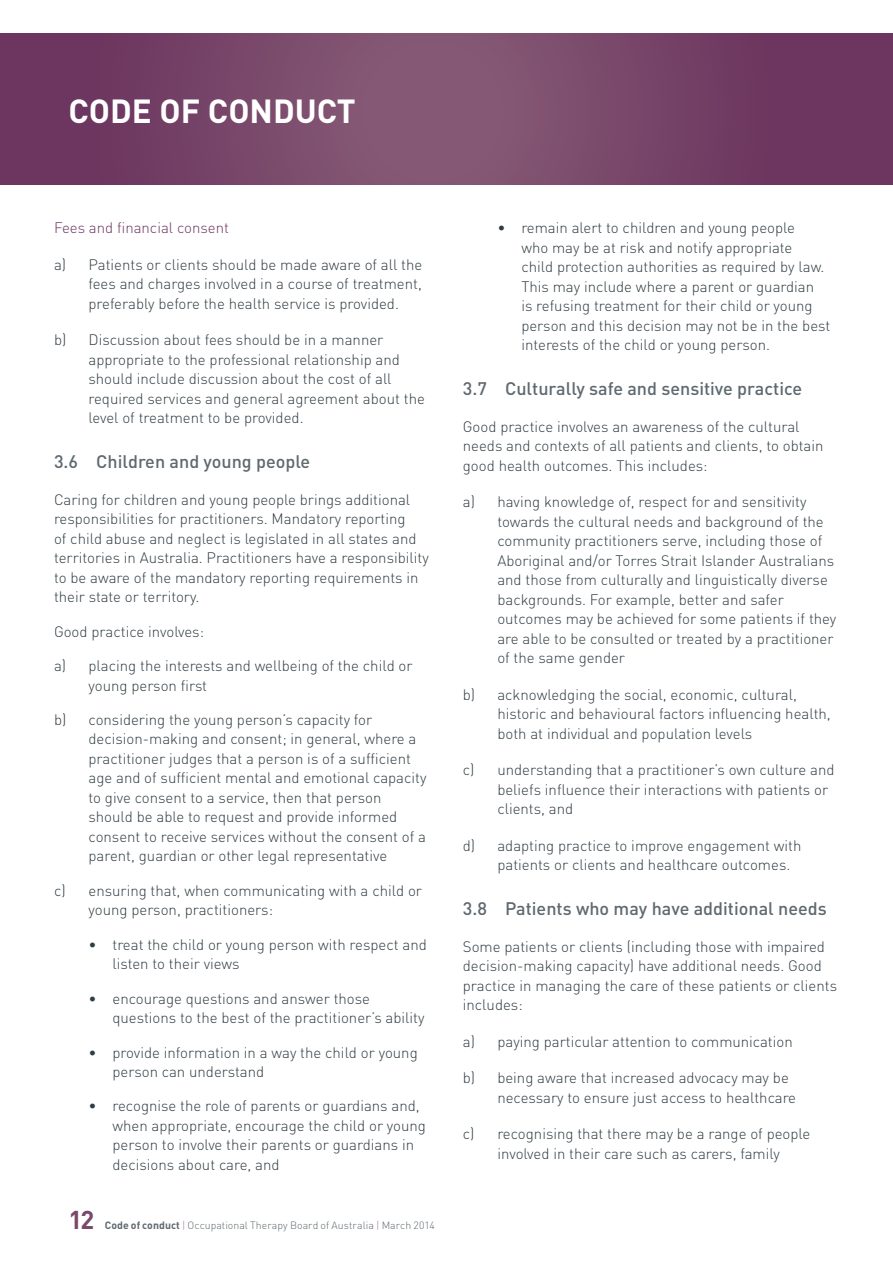
<style>
.page{position:relative;width:893px;height:1263px;background:#fff}
.page>*{position:absolute;margin:0;border:0;box-sizing:border-box;transform-origin:0 0}
.t1{font:700 33px "DIN";color:#fff}
.t2{font:700 25.5px "DIN";color:#79496a}
.t3{font:500 18px "DIN";color:#5f696f}
.t4{font:300 15px/19.5px "DIN";color:#303c42}
.t5{font:300 15px "DIN";color:#6c3660}
.t6{font:300 10.5px "DIN";color:#5f696f}
.s1{font-weight:700}
.s2{color:#a17f97}
</style>
<div class="page">
<svg style="left:0;top:34px;width:893px;height:150px;background:#764568"></svg>
<h1 class="t1" style="left:68px;top:90px;width:289px">CODE OF CONDUCT</h1>
<p class="t5" style="left:54px;top:219px;width:176px">Fees and financial consent</p>
<p class="t4" style="left:88px;top:254px;width:335px;text-align:justify;text-indent:-34px">a) Patients or clients should be made aware of all the fees and charges involved in a course of treatment, preferably before the health service is provided.</p>
<p class="t4" style="left:88px;top:330px;width:338px;text-indent:-34px">b) Discussion about fees should be in a manner appropriate to the professional relationship and should include discussion about the cost of all required services and general agreement about the level of treatment to be provided.</p>
<p class="t3" style="left:54px;top:450px;width:258px">3.6 Children and young people</p>
<p class="t4" style="left:54px;top:489px;width:376px">Caring for children and young people brings additional responsibilities for practitioners. Mandatory reporting<br>of child abuse and neglect is legislated in all states and territories in Australia. Practitioners have a responsibility to be aware of the mandatory reporting requirements in their state or territory.</p>
<p class="t4" style="left:54px;top:621px;width:152px">Good practice involves:</p>
<p class="t4" style="left:88px;top:656px;width:326px;text-indent:-34px">a) placing the interests and wellbeing of the child or young person first</p>
<p class="t4" style="left:88px;top:710px;width:340px;text-indent:-34px">b) considering the young person’s capacity for decision-making and consent; in general, where a practitioner judges that a person is of a sufficient age and of sufficient mental and emotional capacity to give consent to a service, then that person should be able to request and provide informed consent to receive services without the consent of a parent, guardian or other legal representative</p>
<p class="t4" style="left:88px;top:880px;width:335px;text-indent:-34px">c) ensuring that, when communicating with a child or young person, practitioners:</p>
<p class="t4" style="left:112px;top:934px;width:316px;text-indent:-24px">• treat the child or young person with respect and listen to their views</p>
<p class="t4" style="left:112px;top:988px;width:313px;text-indent:-24px">• encourage questions and answer those questions to the best of the practitioner’s ability</p>
<p class="t4" style="left:112px;top:1042px;width:307px;text-indent:-24px">• provide information in a way the child or young person can understand</p>
<p class="t4" style="left:112px;top:1096px;width:315px;text-indent:-24px">• recognise the role of parents or guardians and, when appropriate, encourage the child or young person to involve their parents or guardians in decisions about care, and</p>
<h2 class="t2" style="left:68px;top:1203px;width:27px">12</h2>
<p class="t6" style="left:105px;top:1219px;width:332px"><span class="s1">Code of conduct</span> <span class="s2">|</span> Occupational Therapy Board of Australia <span class="s2">|</span> March 2014</p>
<p class="t4" style="left:521px;top:218px;width:310px;text-indent:-24px">• remain alert to children and young people<br>who may be at risk and notify appropriate<br>child protection authorities as required by law.<br>This may include where a parent or guardian<br>is refusing treatment for their child or young person and this decision may not be in the best interests of the child or young person.</p>
<p class="t3" style="left:463px;top:377px;width:341px">3.7 Culturally safe and sensitive practice</p>
<p class="t4" style="left:463px;top:416px;width:362px">Good practice involves an awareness of the cultural needs and contexts of all patients and clients, to obtain good health outcomes. This includes:</p>
<p class="t4" style="left:497px;top:492px;width:341px;text-indent:-34px">a) having knowledge of, respect for and sensitivity towards the cultural needs and background of the community practitioners serve, including those of Aboriginal and/or Torres Strait Islander Australians and those from culturally and linguistically diverse backgrounds. For example, better and safer outcomes may be achieved for some patients if they are able to be consulted or treated by a practitioner of the same gender</p>
<p class="t4" style="left:497px;top:684px;width:335px;text-indent:-34px">b) acknowledging the social, economic, cultural, historic and behavioural factors influencing health, both at individual and population levels</p>
<p class="t4" style="left:497px;top:760px;width:339px;text-indent:-34px">c) understanding that a practitioner’s own culture and beliefs influence their interactions with patients or clients, and</p>
<p class="t4" style="left:497px;top:835px;width:306px;text-indent:-34px">d) adapting practice to improve engagement with patients or clients and healthcare outcomes.</p>
<p class="t3" style="left:463px;top:897px;width:365px">3.8 Patients who may have additional needs</p>
<p class="t4" style="left:463px;top:936px;width:376px">Some patients or clients (including those with impaired decision-making capacity) have additional needs. Good practice in managing the care of these patients or clients includes:</p>
<p class="t4" style="left:463px;top:1031px;width:331px">a) paying particular attention to communication</p>
<p class="t4" style="left:497px;top:1068px;width:300px;text-indent:-34px">b) being aware that increased advocacy may be necessary to ensure just access to healthcare</p>
<p class="t4" style="left:463px;top:1124px;width:349px;text-align:center">c) recognising that there may be a range of people involved in their care such as carers, family</p>
</div>
